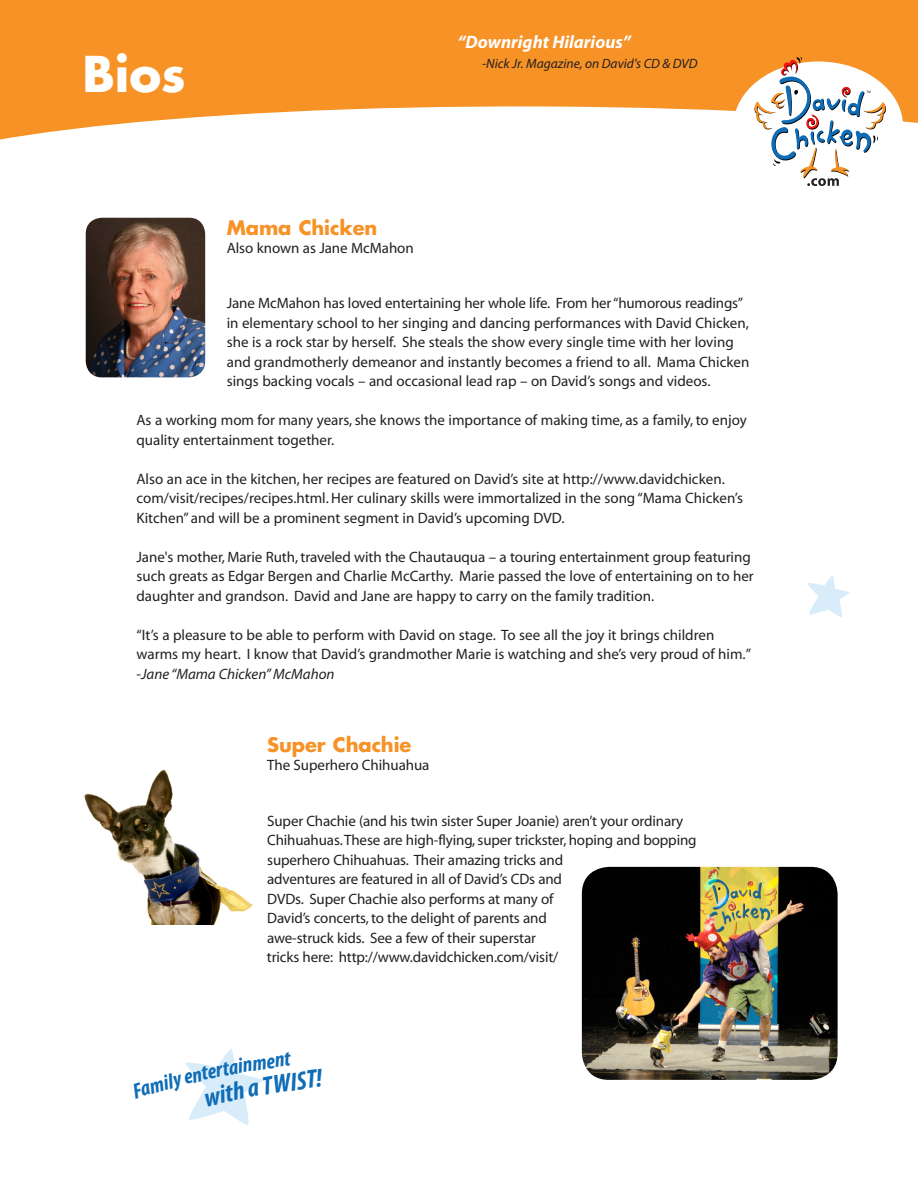
<style>
.page{position:relative;width:918px;height:1188px;background:#fff}
.page>*{position:absolute;margin:0;border:0;box-sizing:border-box;transform-origin:0 0}
.t1{font:700 48px "Futura";color:#fff}
.t2{font:700 19.5px "Futura";letter-spacing:-.005em;color:#f69226}
.t3{font:italic 700 18px "Myriad Pro";color:#fff}
.t4{font:15px/19.5px "Myriad";color:#231f20}
.t5{font:italic 13.5px "Myriad Pro";color:#231f20}
.s1{font-style:italic}
</style>
<div class="page">
<div style="left:0;top:0;width:918px;height:186px;background:#f69226"></div>
<svg style="left:0;top:106px;width:918px;height:170px"></svg>
<div style="left:733px;top:62px;width:170px;height:128px;background:#fff;border-radius:50%"></div>
<svg style="left:751px;top:57px;width:138px;height:129px"></svg>
<img style="left:86px;top:218px;width:119px;height:159px">
<img style="left:84px;top:769px;width:170px;height:155px">
<svg style="left:807px;top:575px;width:43px;height:42px"></svg>
<img style="left:582px;top:867px;width:256px;height:213px">
<svg style="left:186px;top:1048px;width:77px;height:77px"></svg>
<h1 class="t1" style="left:82px;top:42px;width:105px">Bios</h1>
<p class="t3" style="left:458px;top:30px;width:175px">“Downright Hilarious”</p>
<p class="t5" style="left:482px;top:55px;width:217px">-Nick Jr. Magazine, on David's CD &amp; DVD</p>
<h2 class="t2" style="left:227px;top:214px;width:152px">Mama Chicken</h2>
<p class="t4" style="left:227px;top:238px;width:188px">Also known as Jane McMahon</p>
<p class="t4" style="left:227px;top:294px;width:524px">Jane McMahon has loved entertaining her whole life. From her “humorous readings” in elementary school to her singing and dancing performances with David Chicken, she is a rock star by herself. She steals the show every single time with her loving and grandmotherly demeanor and instantly becomes a friend to all. Mama Chicken sings backing vocals – and occasional lead rap – on David’s songs and videos.</p>
<p class="t4" style="left:136px;top:411px;width:612px">As a working mom for many years, she knows the importance of making time, as a family, to enjoy quality entertainment together.</p>
<p class="t4" style="left:136px;top:469px;width:608px">Also an ace in the kitchen, her recipes are featured on David’s site at http://www.davidchicken. com/visit/recipes/recipes.html. Her culinary skills were immortalized in the song “Mama Chicken’s<br>Kitchen” and will be a prominent segment in David’s upcoming DVD.</p>
<p class="t4" style="left:136px;top:547px;width:619px">Jane's mother, Marie Ruth, traveled with the Chautauqua – a touring entertainment group featuring such greats as Edgar Bergen and Charlie McCarthy. Marie passed the love of entertaining on to her daughter and grandson. David and Jane are happy to carry on the family tradition.</p>
<p class="t4" style="left:136px;top:625px;width:616px">“It’s a pleasure to be able to perform with David on stage. To see all the joy it brings children warms my heart. I know that David’s grandmother Marie is watching and she’s very proud of him.” -<span class="s1">Jane “Mama Chicken” McMahon</span></p>
<h2 class="t2" style="left:267px;top:732px;width:146px">Super Chachie</h2>
<p class="t4" style="left:267px;top:756px;width:164px">The Superhero Chihuahua</p>
<p class="t4" style="left:267px;top:811px;width:431px">Super Chachie (and his twin sister Super Joanie) aren’t your ordinary Chihuahuas. These are high-flying, super trickster, hoping and bopping superhero Chihuahuas. Their amazing tricks and<br>adventures are featured in all of David’s CDs and<br>DVDs. Super Chachie also performs at many of<br>David’s concerts, to the delight of parents and<br>awe-struck kids. See a few of their superstar<br>tricks here: http://www.davidchicken.com/visit/</p>
</div>
